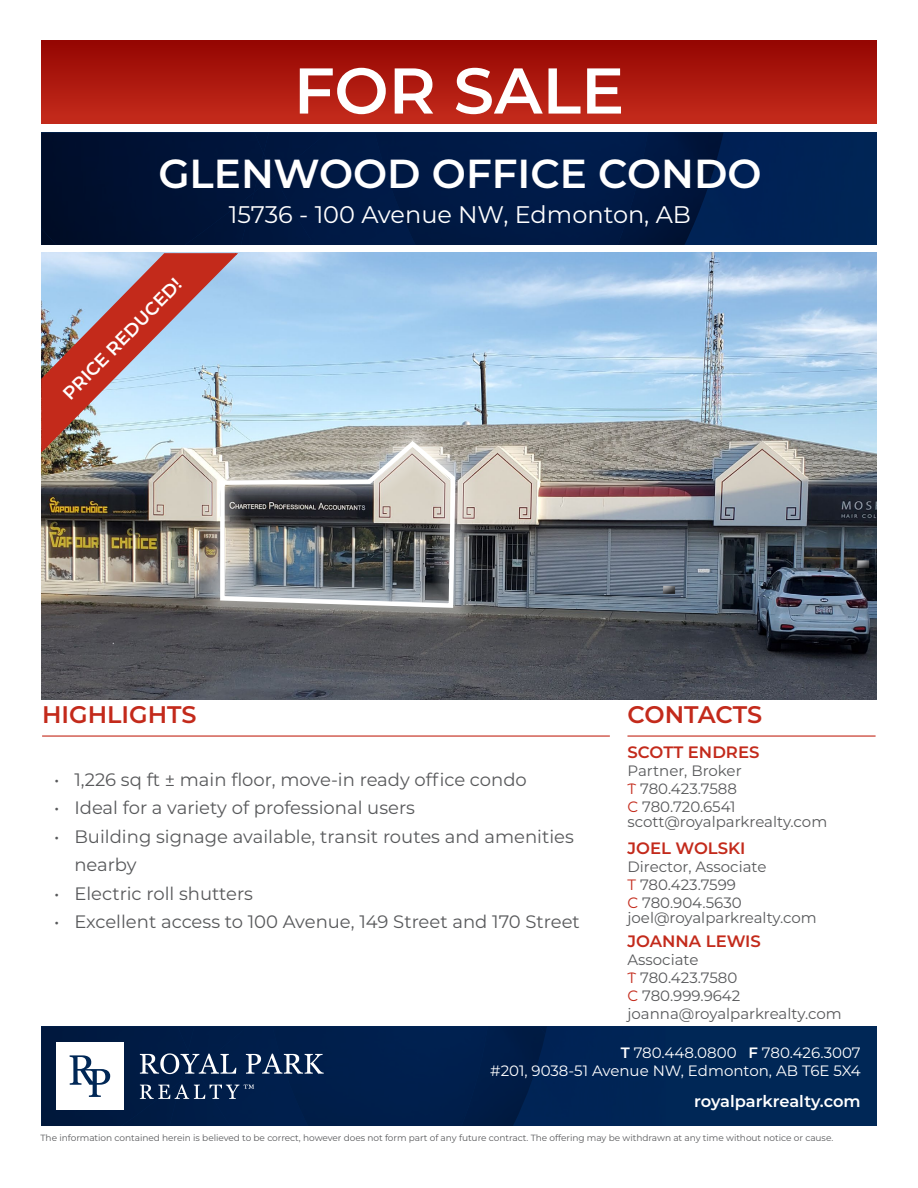
<style>
.page{position:relative;width:918px;height:1188px;background:#fff}
.page>*{position:absolute;margin:0;border:0;box-sizing:border-box;transform-origin:0 0}
.t1{font:600 64.5px "Montserrat";color:#fff}
.t2{font:600 40.5px "Montserrat";color:#fff}
.t3{font:24px "Montserrat";color:#fff}
.t4{font:600 24px "Montserrat";color:#c32a1b}
.t5{font:18px/28.5px "Montserrat";color:#58595b}
.t6{font:600 18px "Montserrat";color:#fff}
.t7{font:600 16.5px "Montserrat";color:#c32a1b}
.t8{font:600 16.2px "Montserrat";letter-spacing:-.005em;color:#fff}
.t9{font:15px/18px "Montserrat";color:#58595b}
.t10{font:15px/18px "Montserrat";color:#fff;text-align:right}
.t11{font:9px "Montserrat";letter-spacing:-.005em;color:#58595b}
.s1{color:#c32a1b}
.s2{font-weight:600}
</style>
<div class="page">
<div style="left:41px;top:1026px;width:836px;height:100px;background:#002756"></div>
<svg style="left:540px;top:1026px;width:7px;height:8px"></svg>
<div style="left:41px;top:1026px;width:140px;height:100px;background:#001941"></div>
<img style="left:178px;top:1026px;width:10px;height:25px">
<img style="left:181px;top:1051px;width:7px;height:2px">
<div style="left:121px;top:1081px;width:49px;height:45px;background:#001b42"></div>
<img style="left:170px;top:1074px;width:27px;height:52px">
<div style="left:197px;top:1026px;width:76px;height:100px;background:#001e4a"></div>
<div style="left:273px;top:1026px;width:215px;height:100px;background:#001f4d"></div>
<svg style="left:140px;top:1053px;width:96px;height:21px"></svg>
<svg style="left:246px;top:1054px;width:78px;height:20px"></svg>
<svg style="left:140px;top:1084px;width:114px;height:15px"></svg>
<div style="left:56px;top:1042px;width:68px;height:68px;background:#fff"></div>
<svg style="left:70px;top:1055px;width:40px;height:42px"></svg>
<img style="left:41px;top:253px;width:836px;height:447px">
<div style="left:41px;top:40px;width:836px;height:84px;background:linear-gradient(to bottom,#940501,#c52b1c)"></div>
<hr style="left:42px;top:735px;width:568px;height:2px;background:#c32a1b">
<img style="left:648px;top:133px;width:229px;height:112px">
<img style="left:684px;top:133px;width:90px;height:112px">
<img style="left:41px;top:133px;width:213px;height:112px">
<img style="left:254px;top:133px;width:10px;height:20px">
<img style="left:254px;top:153px;width:10px;height:23px">
<img style="left:264px;top:133px;width:11px;height:43px">
<div style="left:185px;top:193px;width:56px;height:52px;background:#001437"></div>
<div style="left:241px;top:176px;width:34px;height:69px;background:#00163c"></div>
<div style="left:275px;top:133px;width:100px;height:112px;background:#001943"></div>
<div style="left:375px;top:133px;width:273px;height:112px;background:#001a46"></div>
<svg style="left:651px;top:576px;width:36px;height:20px"></svg>
<div style="left:846px;top:551px;width:32px;height:19px;background:#fff;opacity:.75"></div>
<div style="left:851px;top:553px;width:30px;height:17px;background:#000;opacity:.75"></div>
<svg style="left:196px;top:420px;width:283px;height:214px;background:#6e6e6f"></svg>
<img style="left:41px;top:252px;width:417px;height:358px">
<hr style="left:627px;top:735px;width:249px;height:2px;background:#c32a1b">
<h1 class="t1" style="left:294px;top:45px;width:332px">FOR SALE</h1>
<h2 class="t2" style="left:158px;top:145px;width:605px">GLENWOOD OFFICE CONDO</h2>
<h3 class="t3" style="left:229px;top:198px;width:464px">15736 - 100 Avenue NW, Edmonton, AB</h3>
<p class="t6" style="left:57px;top:388px;width:163px;rotate:-46deg">PRICE REDUCED!</p>
<h3 class="t4" style="left:42px;top:698px;width:156px">HIGHLIGHTS</h3>
<p class="t5" style="left:54px;top:764px;width:474px">• 1,226 sq ft ± main floor, move-in ready office condo</p>
<p class="t5" style="left:54px;top:793px;width:362px">• Ideal for a variety of professional users</p>
<p class="t5" style="left:74px;top:821px;width:501px;text-indent:-20px">• Building signage available, transit routes and amenities nearby</p>
<p class="t5" style="left:54px;top:878px;width:200px">• Electric roll shutters</p>
<p class="t5" style="left:54px;top:907px;width:527px">• Excellent access to 100 Avenue, 149 Street and 170 Street</p>
<h3 class="t4" style="left:627px;top:698px;width:136px">CONTACTS</h3>
<p class="t7" style="left:627px;top:740px;width:133px">SCOTT ENDRES</p>
<p class="t9" style="left:627px;top:761px;width:116px">Partner, Broker<br><span class="s1">T</span> 780.423.7588<br><span class="s1">C</span> 780.720.6541</p>
<p class="t9" style="left:627px;top:812px;width:201px">scott@royalparkrealty.com</p>
<p class="t7" style="left:627px;top:836px;width:119px">JOEL WOLSKI</p>
<p class="t9" style="left:627px;top:857px;width:140px">Director, Associate<br><span class="s1">T</span> 780.423.7599<br><span class="s1">C</span> 780.904.5630</p>
<p class="t9" style="left:627px;top:908px;width:191px">joel@royalparkrealty.com</p>
<p class="t7" style="left:627px;top:929px;width:135px">JOANNA LEWIS</p>
<p class="t9" style="left:627px;top:950px;width:216px">Associate<br><span class="s1">T</span> 780.423.7580<br><span class="s1">C</span> 780.999.9642 joanna@royalparkrealty.com</p>
<p class="t10" style="left:490px;top:1044px;width:372px"><span class="s2">T</span> 780.448.0800 <span class="s2">F</span> 780.426.3007<br>#201, 9038-51 Avenue NW, Edmonton, AB T6E 5X4</p>
<p class="t8" style="left:694px;top:1090px;width:168px">royalparkrealty.com</p>
<p class="t11" style="left:40px;top:1131px;width:794px">The information contained herein is believed to be correct, however does not form part of any future contract. The offering may be withdrawn at any time without notice or cause.</p>
</div>
